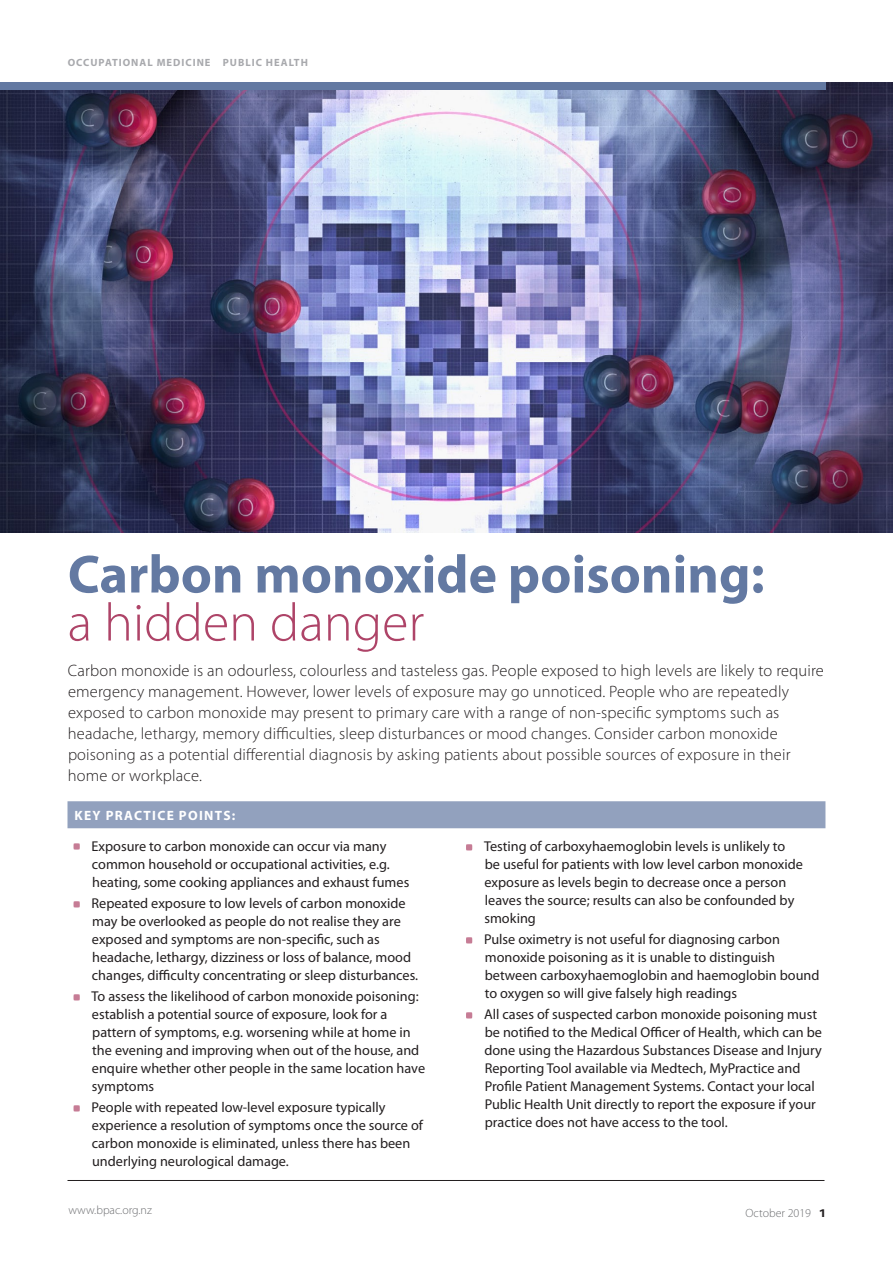
<style>
.page{position:relative;width:893px;height:1263px;background:#fff}
.page>*{position:absolute;margin:0;border:0;box-sizing:border-box;transform-origin:0 0}
.t1{font:700 54px "Myriad Pro";color:#6379a2}
.t2{font:300 54px "Myriad Pro";color:#ae4468}
.Introduction{font:300 16.5px/21px "Myriad Pro";letter-spacing:.01em;color:#231f20}
.Key_Concepts_Bullets{font:14.25px/18px "Myriad Pro";color:#231f20}
.Key_Concepts_Heading{font:700 13.5px "Myriad Pro";letter-spacing:.095em;color:#fff}
.t3{font:300 12px "Myriad Pro";color:#6c6d70}
.Key_Concepts_Heading-2{font:700 10.5px "Myriad Pro";letter-spacing:.095em;color:#a8a9ad}
.s1{font-weight:600;font-size:15.75px;color:#231f20}
</style>
<div class="page">
<img style="left:0;top:82px;width:893px;height:450px">
<div style="left:0;top:83px;width:825px;height:7px;background:#6379a2"></div>
<svg style="left:73px;top:843px;width:7px;height:7px"></svg>
<svg style="left:73px;top:901px;width:7px;height:6px"></svg>
<svg style="left:73px;top:994px;width:7px;height:6px"></svg>
<svg style="left:73px;top:1105px;width:7px;height:6px"></svg>
<svg style="left:466px;top:844px;width:6px;height:6px"></svg>
<svg style="left:466px;top:937px;width:6px;height:6px"></svg>
<svg style="left:466px;top:1012px;width:6px;height:6px"></svg>
<div style="left:68px;top:801px;width:757px;height:27px;background:#92a1be"></div>
<hr style="left:68px;top:1180px;width:756px;height:1px;background:#231f20">
<p class="Key_Concepts_Heading-2" style="left:68px;top:55px;width:242px">OCCUPATIONAL MEDICINE PUBLIC HEALTH</p>
<p class="t1" style="left:68px;top:539px;width:698px">CARBON MONOXIDE POISONING:</p>
<p class="t2" style="left:68px;top:590px;width:358px">a hidden danger</p>
<p class="Introduction" style="left:68px;top:659px;width:757px">Carbon monoxide is an odourless, colourless and tasteless gas. People exposed to high levels are likely to require emergency management. However, lower levels of exposure may go unnoticed. People who are repeatedly exposed to carbon monoxide may present to primary care with a range of non-specific symptoms such as headache, lethargy, memory difficulties, sleep disturbances or mood changes. Consider carbon monoxide poisoning as a potential differential diagnosis by asking patients about possible sources of exposure in their home or workplace.</p>
<p class="Key_Concepts_Heading" style="left:75px;top:807px;width:162px">KEY PRACTICE POINTS:</p>
<p class="Key_Concepts_Bullets" style="left:91px;top:836px;width:319px">Exposure to carbon monoxide can occur via many common household or occupational activities, e.g. heating, some cooking appliances and exhaust fumes</p>
<p class="Key_Concepts_Bullets" style="left:91px;top:893px;width:328px">Repeated exposure to low levels of carbon monoxide may be overlooked as people do not realise they are exposed and symptoms are non-specific, such as headache, lethargy, dizziness or loss of balance, mood changes, difficulty concentrating or sleep disturbances.</p>
<p class="Key_Concepts_Bullets" style="left:91px;top:986px;width:335px">To assess the likelihood of carbon monoxide poisoning: establish a potential source of exposure, look for a pattern of symptoms, e.g. worsening while at home in the evening and improving when out of the house, and enquire whether other people in the same location have symptoms</p>
<p class="Key_Concepts_Bullets" style="left:91px;top:1097px;width:333px">People with repeated low-level exposure typically experience a resolution of symptoms once the source of carbon monoxide is eliminated, unless there has been underlying neurological damage.</p>
<p class="Key_Concepts_Bullets" style="left:484px;top:836px;width:320px">Testing of carboxyhaemoglobin levels is unlikely to be useful for patients with low level carbon monoxide exposure as levels begin to decrease once a person leaves the source; results can also be confounded by smoking</p>
<p class="Key_Concepts_Bullets" style="left:484px;top:929px;width:337px">Pulse oximetry is not useful for diagnosing carbon monoxide poisoning as it is unable to distinguish between carboxyhaemoglobin and haemoglobin bound to oxygen so will give falsely high readings</p>
<p class="Key_Concepts_Bullets" style="left:484px;top:1004px;width:339px">All cases of suspected carbon monoxide poisoning must be notified to the Medical Officer of Health, which can be done using the Hazardous Substances Disease and Injury Reporting Tool available via Medtech, MyPractice and Profile Patient Management Systems. Contact your local Public Health Unit directly to report the exposure if your practice does not have access to the tool.</p>
<p class="t3" style="left:69px;top:1202px;width:85px">www.bpac.org.nz</p>
<p class="t3" style="left:745px;top:1206px;width:82px">October 2019 <span class="s1">1</span></p>
</div>
